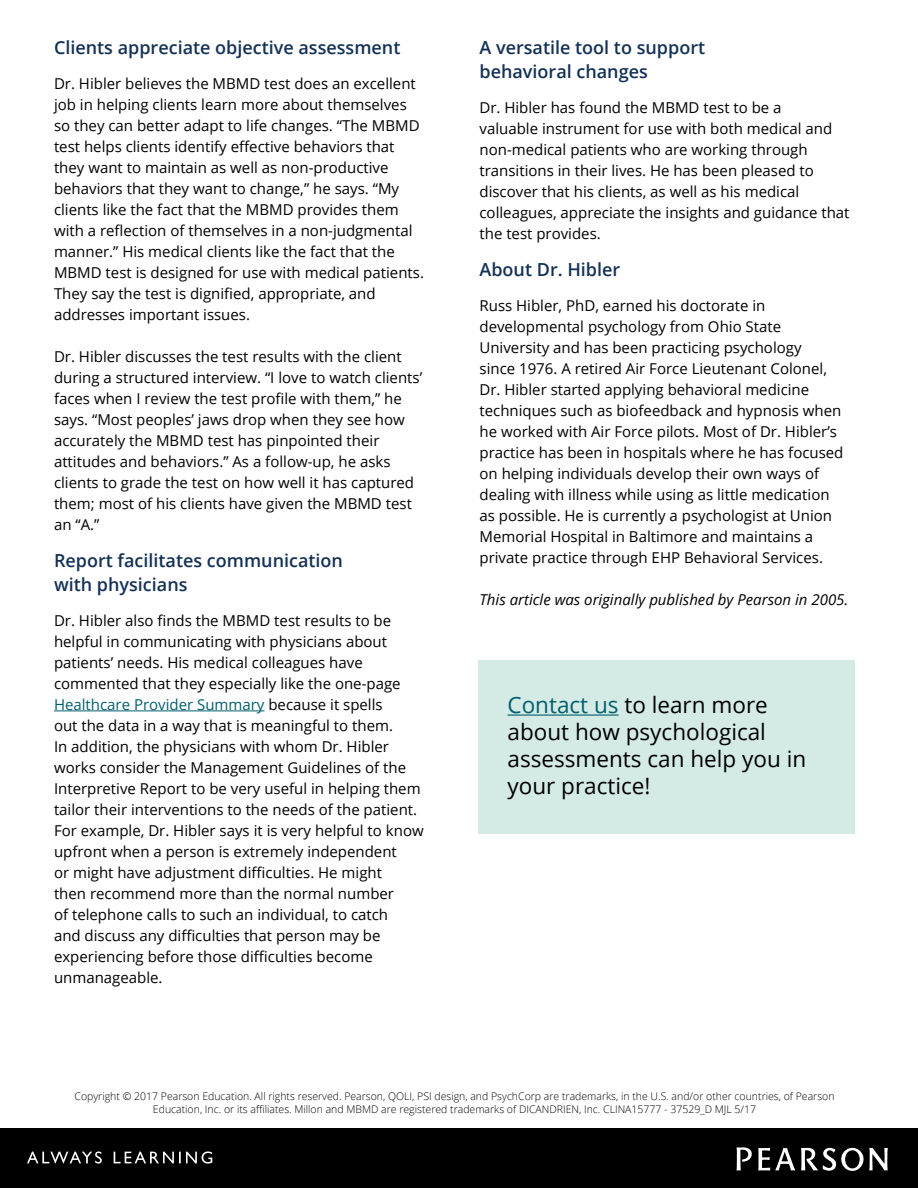
<style>
.page{position:relative;width:918px;height:1188px;background:#fff}
.page>*{position:absolute;margin:0;border:0;box-sizing:border-box;transform-origin:0 0}
.t1{font:22.5px/27px "Open Sans";color:#000}
.t2{font:600 18px/24px "Open Sans";color:#143156}
.t3{font:15px/21px "Open Sans";color:#000}
.t4{font:italic 15px "Open Sans";color:#000}
.t5{font:300 10.5px/13.5px "Open Sans";color:#000;text-align:center}
.s1{color:#005f6e}
</style>
<div class="page">
<div style="left:0;top:1128px;width:918px;height:60px;background:#000"></div>
<svg style="left:801px;top:1148px;width:87px;height:23px"></svg>
<svg style="left:758px;top:1148px;width:37px;height:23px"></svg>
<svg style="left:737px;top:1147px;width:15px;height:24px"></svg>
<svg style="left:27px;top:1151px;width:185px;height:13px"></svg>
<hr style="left:54px;top:711px;width:211px;height:1px;background:#005f6e">
<div style="left:479px;top:660px;width:376px;height:173px;background:#d4eae4"></div>
<hr style="left:508px;top:714px;width:111px;height:2px;background:#005f6e">
<p class="t2" style="left:54px;top:35px;width:348px">Clients appreciate objective assessment</p>
<p class="t3" style="left:54px;top:72px;width:371px">Dr. Hibler believes the MBMD test does an excellent job in helping clients learn more about themselves so they can better adapt to life changes. “The MBMD test helps clients identify effective behaviors that they want to maintain as well as non-productive behaviors that they want to change,” he says. “My clients like the fact that the MBMD provides them with a reflection of themselves in a non-judgmental manner.” His medical clients like the fact that the MBMD test is designed for use with medical patients.<br>They say the test is dignified, appropriate, and addresses important issues.</p>
<p class="t3" style="left:54px;top:345px;width:370px">Dr. Hibler discusses the test results with the client during a structured interview. “I love to watch clients’ faces when I review the test profile with them,” he says. “Most peoples’ jaws drop when they see how accurately the MBMD test has pinpointed their attitudes and behaviors.” As a follow-up, he asks clients to grade the test on how well it has captured them; most of his clients have given the MBMD test an “A.”</p>
<p class="t2" style="left:54px;top:548px;width:291px">Report facilitates communication with physicians</p>
<p class="t3" style="left:54px;top:609px;width:371px">Dr. Hibler also finds the MBMD test results to be helpful in communicating with physicians about patients’ needs. His medical colleagues have commented that they especially like the one-page <span class="s1">Healthcare Provider Summary</span> because it spells<br>out the data in a way that is meaningful to them.<br>In addition, the physicians with whom Dr. Hibler works consider the Management Guidelines of the Interpretive Report to be very useful in helping them tailor their interventions to the needs of the patient.<br>For example, Dr. Hibler says it is very helpful to know upfront when a person is extremely independent<br>or might have adjustment difficulties. He might<br>then recommend more than the normal number<br>of telephone calls to such an individual, to catch<br>and discuss any difficulties that person may be experiencing before those difficulties become unmanageable.</p>
<p class="t2" style="left:480px;top:35px;width:227px">A versatile tool to support behavioral changes</p>
<p class="t3" style="left:480px;top:96px;width:372px">Dr. Hibler has found the MBMD test to be a<br>valuable instrument for use with both medical and non-medical patients who are working through transitions in their lives. He has been pleased to discover that his clients, as well as his medical colleagues, appreciate the insights and guidance that the test provides.</p>
<p class="t2" style="left:480px;top:257px;width:142px">About Dr. Hibler</p>
<p class="t3" style="left:480px;top:294px;width:366px">Russ Hibler, PhD, earned his doctorate in developmental psychology from Ohio State University and has been practicing psychology<br>since 1976. A retired Air Force Lieutenant Colonel, Dr. Hibler started applying behavioral medicine techniques such as biofeedback and hypnosis when he worked with Air Force pilots. Most of Dr. Hibler’s practice has been in hospitals where he has focused on helping individuals develop their own ways of dealing with illness while using as little medication as possible. He is currently a psychologist at Union Memorial Hospital in Baltimore and maintains a private practice through EHP Behavioral Services.</p>
<p class="t4" style="left:480px;top:589px;width:370px">This article was originally published by Pearson in 2005.</p>
<h1 class="t1" style="left:508px;top:691px;width:300px"><span class="s1">Contact us</span> to learn more about how psychological assessments can help you in your practice!</h1>
<p class="t5" style="left:75px;top:1089px;width:762px">Copyright © 2017 Pearson Education. All rights reserved. Pearson, QOLI, PSI design, and PsychCorp are trademarks, in the U.S. and/or other countries, of Pearson<br>Education, Inc. or its affiliates. Millon and MBMD are registered trademarks of DICANDRIEN, Inc. CLINA15777 - 37529_D MJL 5/17</p>
</div>
